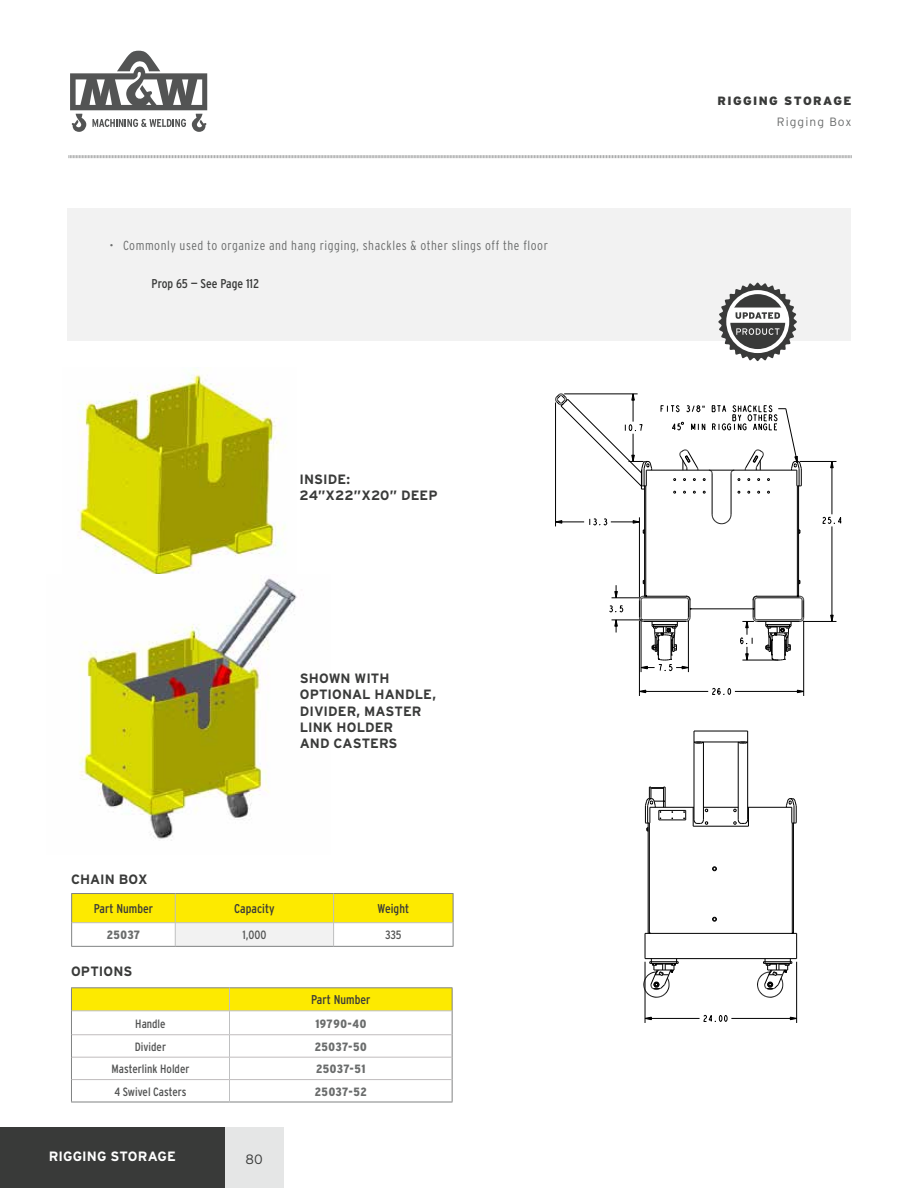
<style>
.page{position:relative;width:918px;height:1188px;background:#fff}
.page>*{position:absolute;margin:0;border:0;box-sizing:border-box;transform-origin:0 0}
.t1{font:700 13.5px/16.2px "Interstate";color:#393a39}
.t2{font:700 13.5px "Interstate";letter-spacing:.005em;color:#fff}
.t3{font:300 13.5px "Interstate";color:#393a39}
.t4{font:300 13.2px "Interstate Condensed";letter-spacing:.04em;color:#6a6c6c}
.t5{font:12.75px "Interstate Condensed";color:#393a39}
.t6{font:12px "Interstate Condensed";color:#535454}
.t7{font:900 12px "Interstate Condensed";letter-spacing:.03em;color:#6a6c6c}
.t8{font:900 12px "Interstate";letter-spacing:.115em;color:#393a39}
.t9{font:300 12px "Interstate";letter-spacing:.09em;color:#6a6c6c}
</style>
<div class="page">
<div style="left:0;top:1127px;width:225px;height:61px;background:#393a39"></div>
<div style="left:225px;top:1127px;width:59px;height:61px;background:#e5e6e6"></div>
<svg style="left:70px;top:51px;width:137px;height:81px"></svg>
<svg style="left:68px;top:155px;width:784px;height:4px"></svg>
<div style="left:68px;top:208px;width:783px;height:133px;background:#f2f2f2"></div>
<img style="left:77px;top:369px;width:209px;height:205px">
<svg style="left:712px;top:688px;width:19px;height:7px"></svg>
<svg style="left:640px;top:690px;width:6px;height:3px"></svg>
<svg style="left:797px;top:690px;width:6px;height:3px"></svg>
<svg style="left:822px;top:516px;width:20px;height:8px"></svg>
<svg style="left:830px;top:615px;width:4px;height:6px"></svg>
<svg style="left:830px;top:462px;width:4px;height:6px"></svg>
<hr style="left:735px;top:691px;width:69px;height:1px;background:#000">
<hr style="left:639px;top:691px;width:69px;height:1px;background:#000">
<hr style="left:742px;top:660px;width:37px;height:1px;background:#000">
<hr style="left:555px;top:403px;width:1px;height:123px;background:#000">
<hr style="left:803px;top:621px;width:33px;height:1px;background:#000">
<hr style="left:639px;top:621px;width:1px;height:75px;background:#000">
<hr style="left:639px;top:517px;width:1px;height:80px;background:#000">
<hr style="left:641px;top:621px;width:1px;height:51px;background:#000">
<hr style="left:688px;top:621px;width:1px;height:51px;background:#000">
<svg style="left:556px;top:520px;width:28px;height:4px"></svg>
<hr style="left:800px;top:461px;width:36px;height:1px;background:#000">
<hr style="left:803px;top:621px;width:1px;height:75px;background:#000">
<hr style="left:832px;top:461px;width:1px;height:53px;background:#000">
<hr style="left:832px;top:526px;width:1px;height:95px;background:#000">
<hr style="left:757px;top:621px;width:43px;height:1px;background:#000">
<hr style="left:757px;top:620px;width:43px;height:1px;background:#000">
<hr style="left:690px;top:608px;width:63px;height:1px;background:#000">
<hr style="left:757px;top:597px;width:43px;height:1px;background:#000">
<hr style="left:756px;top:596px;width:44px;height:1px;background:#000">
<hr style="left:644px;top:486px;width:1px;height:110px;background:#000">
<hr style="left:645px;top:486px;width:1px;height:110px;background:#000">
<svg style="left:590px;top:518px;width:55px;height:16px"></svg>
<hr style="left:712px;top:473px;width:1px;height:41px;background:#000">
<hr style="left:731px;top:473px;width:1px;height:41px;background:#000">
<hr style="left:646px;top:470px;width:151px;height:1px;background:#000">
<hr style="left:797px;top:486px;width:1px;height:110px;background:#000">
<hr style="left:798px;top:486px;width:1px;height:110px;background:#000">
<svg style="left:740px;top:596px;width:18px;height:65px"></svg>
<svg style="left:712px;top:514px;width:20px;height:10px"></svg>
<svg style="left:661px;top:405px;width:141px;height:89px"></svg>
<svg style="left:555px;top:393px;width:98px;height:97px"></svg>
<svg style="left:765px;top:596px;width:39px;height:65px"></svg>
<svg style="left:609px;top:580px;width:82px;height:91px"></svg>
<img style="left:79px;top:578px;width:218px;height:263px">
<hr style="left:71px;top:893px;width:104px;height:1px;background:#818383">
<hr style="left:175px;top:893px;width:159px;height:1px;background:#818383">
<hr style="left:334px;top:893px;width:119px;height:1px;background:#818383">
<hr style="left:71px;top:946px;width:104px;height:1px;background:#818383">
<hr style="left:175px;top:946px;width:159px;height:1px;background:#818383">
<hr style="left:334px;top:946px;width:119px;height:1px;background:#818383">
<svg style="left:71px;top:894px;width:383px;height:52px"></svg>
<svg style="left:703px;top:1014px;width:25px;height:8px"></svg>
<svg style="left:644px;top:1017px;width:8px;height:3px"></svg>
<svg style="left:790px;top:1017px;width:6px;height:3px"></svg>
<hr style="left:731px;top:1018px;width:66px;height:1px;background:#000">
<hr style="left:645px;top:1018px;width:55px;height:1px;background:#000">
<hr style="left:645px;top:962px;width:1px;height:61px;background:#000">
<hr style="left:796px;top:962px;width:1px;height:61px;background:#000">
<hr style="left:645px;top:958px;width:152px;height:1px;background:#000">
<hr style="left:648px;top:823px;width:1px;height:110px;background:#000">
<hr style="left:649px;top:823px;width:1px;height:110px;background:#000">
<hr style="left:645px;top:933px;width:152px;height:1px;background:#000">
<hr style="left:694px;top:731px;width:1px;height:88px;background:#000">
<hr style="left:703px;top:742px;width:1px;height:77px;background:#000">
<hr style="left:738px;top:742px;width:1px;height:77px;background:#000">
<hr style="left:747px;top:731px;width:1px;height:88px;background:#000">
<hr style="left:693px;top:826px;width:55px;height:1px;background:#000">
<hr style="left:703px;top:807px;width:35px;height:1px;background:#000">
<hr style="left:650px;top:807px;width:44px;height:1px;background:#000">
<hr style="left:748px;top:807px;width:44px;height:1px;background:#000">
<hr style="left:792px;top:823px;width:1px;height:110px;background:#000">
<hr style="left:793px;top:823px;width:1px;height:110px;background:#000">
<hr style="left:694px;top:742px;width:54px;height:1px;background:#000">
<hr style="left:694px;top:731px;width:54px;height:1px;background:#000">
<svg style="left:712px;top:917px;width:5px;height:5px"></svg>
<svg style="left:643px;top:933px;width:36px;height:65px"></svg>
<svg style="left:712px;top:866px;width:5px;height:5px"></svg>
<svg style="left:757px;top:933px;width:40px;height:65px"></svg>
<svg style="left:645px;top:787px;width:41px;height:45px"></svg>
<svg style="left:786px;top:798px;width:11px;height:26px"></svg>
<svg style="left:693px;top:807px;width:15px;height:19px"></svg>
<svg style="left:693px;top:741px;width:11px;height:3px"></svg>
<svg style="left:733px;top:807px;width:16px;height:19px"></svg>
<svg style="left:737px;top:741px;width:11px;height:3px"></svg>
<hr style="left:71px;top:987px;width:159px;height:1px;background:#818383">
<hr style="left:230px;top:987px;width:223px;height:1px;background:#818383">
<hr style="left:71px;top:1102px;width:159px;height:1px;background:#818383">
<hr style="left:230px;top:1102px;width:223px;height:1px;background:#818383">
<svg style="left:71px;top:988px;width:382px;height:114px"></svg>
<hr style="left:72px;top:1034px;width:158px;height:1px;background:#c0bcbd">
<hr style="left:230px;top:1034px;width:222px;height:1px;background:#c0bcbd">
<hr style="left:72px;top:1057px;width:158px;height:1px;background:#c0bcbd">
<hr style="left:230px;top:1057px;width:222px;height:1px;background:#c0bcbd">
<hr style="left:72px;top:1079px;width:158px;height:1px;background:#c0bcbd">
<hr style="left:230px;top:1079px;width:222px;height:1px;background:#c0bcbd">
<svg style="left:718px;top:283px;width:79px;height:78px"></svg>
<p class="t4" style="left:110px;top:238px;width:440px">• Commonly used to organize and hang rigging, shackles &amp; other slings off the floor</p>
<p class="t5" style="left:152px;top:277px;width:109px">Prop 65 — See Page 112</p>
<p class="t1" style="left:299px;top:471px;width:140px">INSIDE:<br>24”X22”X20” DEEP</p>
<p class="t1" style="left:71px;top:871px;width:78px">CHAIN BOX</p>
<p class="t1" style="left:300px;top:670px;width:138px">SHOWN WITH<br>OPTIONAL HANDLE,<br>DIVIDER, MASTER<br>LINK HOLDER<br>AND CASTERS</p>
<p class="t5" style="left:94px;top:902px;width:61px">Part Number</p>
<p class="t5" style="left:234px;top:902px;width:42px">Capacity</p>
<p class="t5" style="left:378px;top:902px;width:33px">Weight</p>
<p class="t7" style="left:107px;top:928px;width:35px">25037</p>
<p class="t6" style="left:243px;top:928px;width:25px">1,000</p>
<p class="t6" style="left:385px;top:928px;width:18px">335</p>
<p class="t1" style="left:71px;top:963px;width:63px">OPTIONS</p>
<p class="t5" style="left:311px;top:993px;width:61px">Part Number</p>
<p class="t6" style="left:135px;top:1017px;width:32px">Handle</p>
<p class="t7" style="left:315px;top:1017px;width:52px">19790-40</p>
<p class="t6" style="left:135px;top:1040px;width:33px">Divider</p>
<p class="t7" style="left:315px;top:1040px;width:54px">25037-50</p>
<p class="t6" style="left:112px;top:1062px;width:79px">Masterlink Holder</p>
<p class="t7" style="left:316px;top:1062px;width:51px">25037-51</p>
<p class="t6" style="left:115px;top:1085px;width:73px">4 Swivel Casters</p>
<p class="t7" style="left:315px;top:1085px;width:53px">25037-52</p>
<p class="t2" style="left:49px;top:1149px;width:128px">RIGGING STORAGE</p>
<p class="t3" style="left:245px;top:1152px;width:19px">80</p>
<p class="t8" style="left:718px;top:94px;width:136px">RIGGING STORAGE</p>
<p class="t9" style="left:777px;top:115px;width:76px">Rigging Box</p>
</div>
